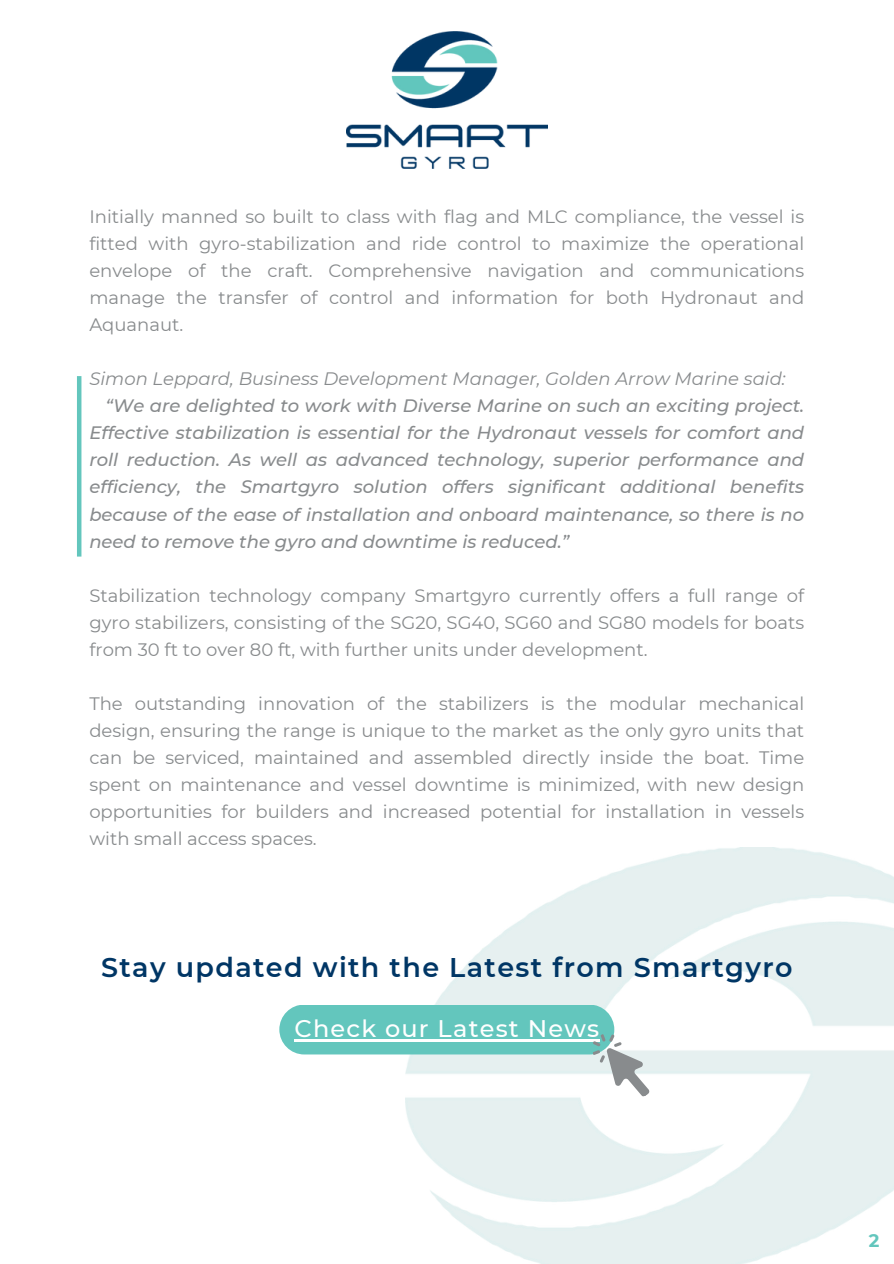
<style>
.page{position:relative;width:894px;height:1264px;background:#fff}
.page>*{position:absolute;margin:0;border:0;box-sizing:border-box;transform-origin:0 0}
.t1{font:600 27px "Montserrat";letter-spacing:.05em;color:#003665}
.t2{font:500 24px "Montserrat";letter-spacing:.05em;color:#fff}
.t3{font:18px/27px "Montserrat";color:#888b8d;text-align:justify}
.t4{font:italic 500 18px/27px "Montserrat";color:#888b8d;text-align:justify}
.t5{font:italic 18px "Montserrat";color:#888b8d}
.t6{font:700 18px "Montserrat";color:#63c6bd}
</style>
<div class="page">
<img style="left:346px;top:31px;width:201px;height:138px">
<div style="left:279px;top:1004px;width:335px;height:50px;background:#63c6bd;border-radius:25px"></div>
<hr style="left:294px;top:1039px;width:306px;height:2px;background:#fff">
<svg style="left:587px;top:1024px;width:67px;height:73px"></svg>
<hr style="left:77px;top:376px;width:4px;height:180px;background:#63c6bd">
<p class="t3" style="left:89px;top:203px;width:716px">Initially manned so built to class with flag and MLC compliance, the vessel is fitted with gyro-stabilization and ride control to maximize the operational envelope of the craft. Comprehensive navigation and communications manage the transfer of control and information for both Hydronaut and Aquanaut.</p>
<p class="t5" style="left:89px;top:368px;width:697px">Simon Leppard, Business Development Manager, Golden Arrow Marine said:</p>
<p class="t4" style="left:89px;top:392px;width:716px;text-indent:16px">“We are delighted to work with Diverse Marine on such an exciting project.<br>Effective stabilization is essential for the Hydronaut vessels for comfort and roll reduction. As well as advanced technology, superior performance and efficiency, the Smartgyro solution offers significant additional benefits because of the ease of installation and onboard maintenance, so there is no need to remove the gyro and downtime is reduced.”</p>
<p class="t3" style="left:89px;top:581px;width:716px">Stabilization technology company Smartgyro currently offers a full range of gyro stabilizers, consisting of the SG20, SG40, SG60 and SG80 models for boats from 30 ft to over 80 ft, with further units under development.</p>
<p class="t3" style="left:89px;top:689px;width:716px">The outstanding innovation of the stabilizers is the modular mechanical design, ensuring the range is unique to the market as the only gyro units that can be serviced, maintained and assembled directly inside the boat. Time spent on maintenance and vessel downtime is minimized, with new design opportunities for builders and increased potential for installation in vessels with small access spaces.</p>
<h1 class="t1" style="left:101px;top:951px;width:692px">Stay updated with the Latest from Smartgyro</h1>
<p class="t2" style="left:294px;top:1013px;width:306px">Check our Latest News</p>
<h2 class="t6" style="left:868px;top:1229px;width:12px">2</h2>
</div>
